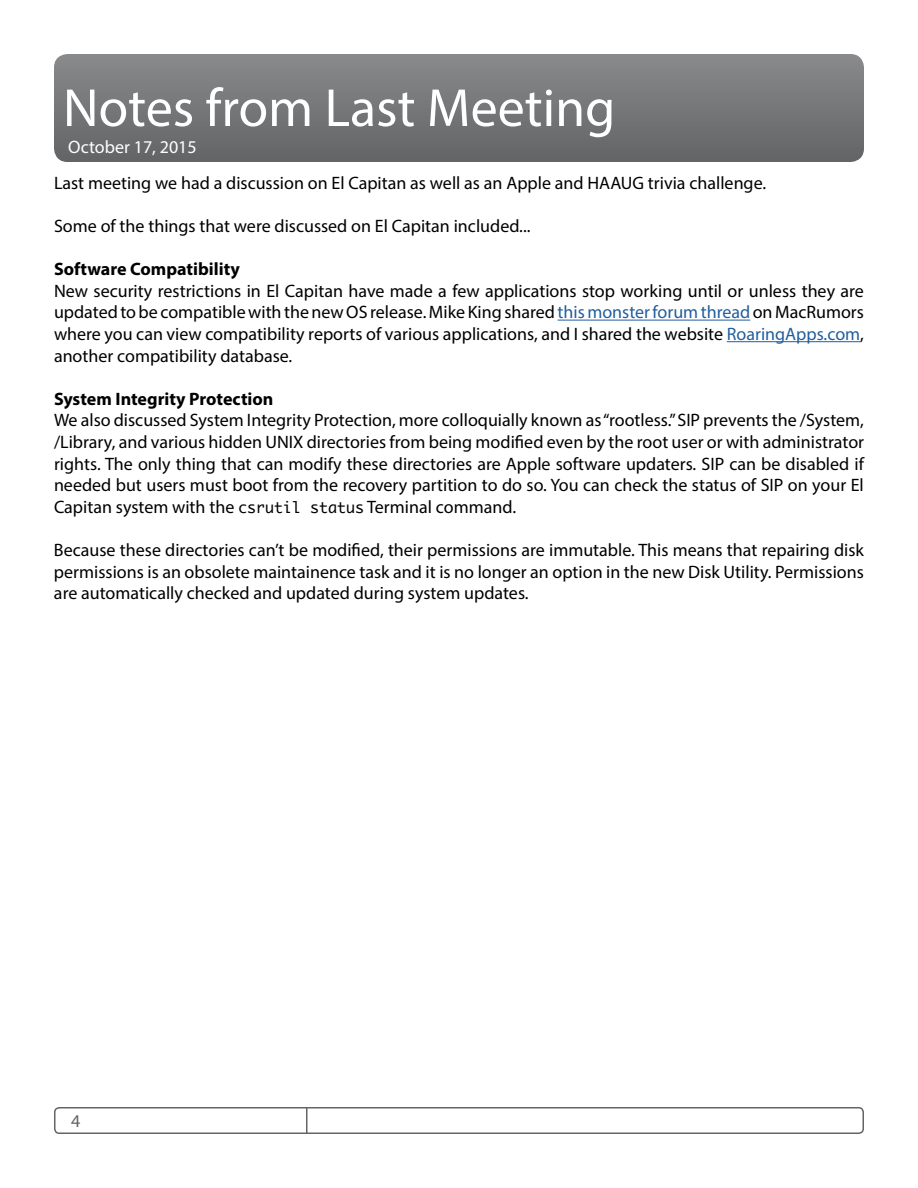
<style>
.page{position:relative;width:918px;height:1188px;background:#fff}
.page>*{position:absolute;margin:0;border:0;box-sizing:border-box;transform-origin:0 0}
.t1{font:54px "Myriad Pro";color:#fff}
.t2{font:18px/21.6px "Myriad Pro";color:#000;text-align:justify}
.t3{font:700 18px "Myriad Pro";color:#000}
.t4{font:18px "Myriad Pro";color:#fff}
.t5{font:18px "Myriad Pro";color:#636466}
.s1{color:#215e9e}
.s2{font-family:"Monaco";font-size:15px}
</style>
<div class="page">
<hr style="left:306px;top:1107px;width:2px;height:27px;background:#636466">
<div style="left:54px;top:1107px;width:810px;height:27px;border:2px solid #636466;border-radius:4px"></div>
<div style="left:54px;top:54px;width:810px;height:108px;background:linear-gradient(to bottom,#898a8c,#636466);border-radius:14px"></div>
<hr style="left:558px;top:320px;width:192px;height:1px;background:#215e9e">
<hr style="left:727px;top:341px;width:133px;height:1px;background:#215e9e">
<h1 class="t1" style="left:63px;top:75px;width:554px">Notes from Last Meeting</h1>
<p class="t4" style="left:68px;top:136px;width:130px">October 17, 2015</p>
<p class="t2" style="left:54px;top:172px;width:714px">Last meeting we had a discussion on El Capitan as well as an Apple and HAAUG trivia challenge.</p>
<p class="t2" style="left:54px;top:215px;width:478px">Some of the things that were discussed on El Capitan included...</p>
<p class="t3" style="left:54px;top:257px;width:187px">Software Compatibility</p>
<p class="t2" style="left:54px;top:280px;width:811px">New security restrictions in El Capitan have made a few applications stop working until or unless they are updated to be compatible with the new OS release. Mike King shared <span class="s1">this monster forum thread</span> on MacRumors where you can view compatibility reports of various applications, and I shared the website <span class="s1">RoaringApps.com</span>, another compatibility database.</p>
<p class="t3" style="left:54px;top:387px;width:221px">System Integrity Protection</p>
<p class="t2" style="left:54px;top:409px;width:812px">We also discussed System Integrity Protection, more colloquially known as “rootless.” SIP prevents the /System, /Library, and various hidden UNIX directories from being modified even by the root user or with administrator rights. The only thing that can modify these directories are Apple software updaters. SIP can be disabled if needed but users must boot from the recovery partition to do so. You can check the status of SIP on your El Capitan system with the <span class="s2">csrutil status</span> Terminal command.</p>
<p class="t2" style="left:54px;top:539px;width:812px">Because these directories can’t be modified, their permissions are immutable. This means that repairing disk permissions is an obsolete maintainence task and it is no longer an option in the new Disk Utility. Permissions are automatically checked and updated during system updates.</p>
<p class="t5" style="left:71px;top:1110px;width:11px">4</p>
</div>
